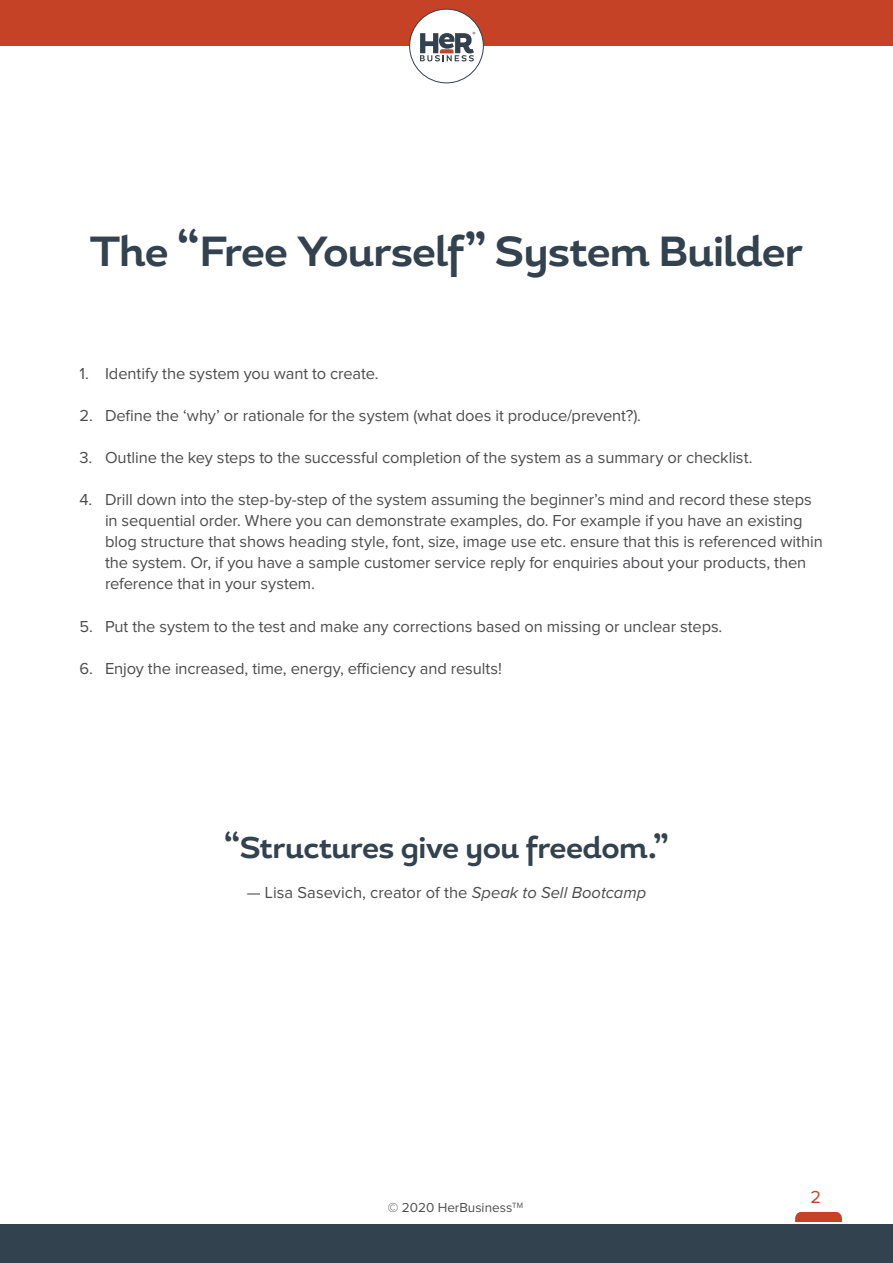
<style>
.page{position:relative;width:893px;height:1263px;background:#fff}
.page>*{position:absolute;margin:0;border:0;box-sizing:border-box;transform-origin:0 0}
.t1{font:700 42px "Magallanes";letter-spacing:-.02em;color:#33424f}
.t2{font:700 30px "Magallanes";letter-spacing:-.02em;color:#33424f}
.t3{font:18px "Proxima Nova";color:#c54227}
.t4{font:16.5px/21px "Proxima Nova";letter-spacing:-.005em;color:#4d4d4f}
.t5{font:13.5px "Proxima Nova";color:#4d4d4f}
.s1{font-style:italic}
</style>
<div class="page">
<div style="left:0;top:0;width:893px;height:46px;background:#c54227"></div>
<div style="left:410px;top:9px;width:73px;height:74px;background:#fff;border-radius:50%"></div>
<div style="left:409px;top:9px;width:75px;height:74px;border:1px solid #33414f;border-radius:50%"></div>
<svg style="left:420px;top:32px;width:55px;height:29px"></svg>
<svg style="left:795px;top:1212px;width:47px;height:10px"></svg>
<div style="left:0;top:1224px;width:893px;height:39px;background:#33424f"></div>
<h1 class="t1" style="left:90px;top:224px;width:714px">The “Free Yourself” System Builder</h1>
<p class="t4" style="left:80px;top:363px;width:300px">1. Identify the system you want to create.</p>
<p class="t4" style="left:80px;top:405px;width:563px">2. Define the ‘why’ or rationale for the system (what does it produce/prevent?).</p>
<p class="t4" style="left:80px;top:448px;width:674px">3. Outline the key steps to the successful completion of the system as a summary or checklist.</p>
<p class="t4" style="left:105px;top:490px;width:719px;text-indent:-26px">4. Drill down into the step-by-step of the system assuming the beginner’s mind and record these steps in sequential order. Where you can demonstrate examples, do. For example if you have an existing blog structure that shows heading style, font, size, image use etc. ensure that this is referenced within the system. Or, if you have a sample customer service reply for enquiries about your products, then reference that in your system.</p>
<p class="t4" style="left:80px;top:616px;width:644px">5. Put the system to the test and make any corrections based on missing or unclear steps.</p>
<p class="t4" style="left:80px;top:658px;width:424px">6. Enjoy the increased, time, energy, efficiency and results!</p>
<h2 class="t2" style="left:224px;top:829px;width:446px">“Structures give you freedom.”</h2>
<p class="t4" style="left:247px;top:883px;width:401px">— Lisa Sasevich, creator of the <span class="s1">Speak to Sell Bootcamp</span></p>
<p class="t5" style="left:388px;top:1201px;width:137px">© 2020 HerBusiness<sup>TM</sup></p>
<p class="t3" style="left:810px;top:1189px;width:12px">2</p>
</div>
